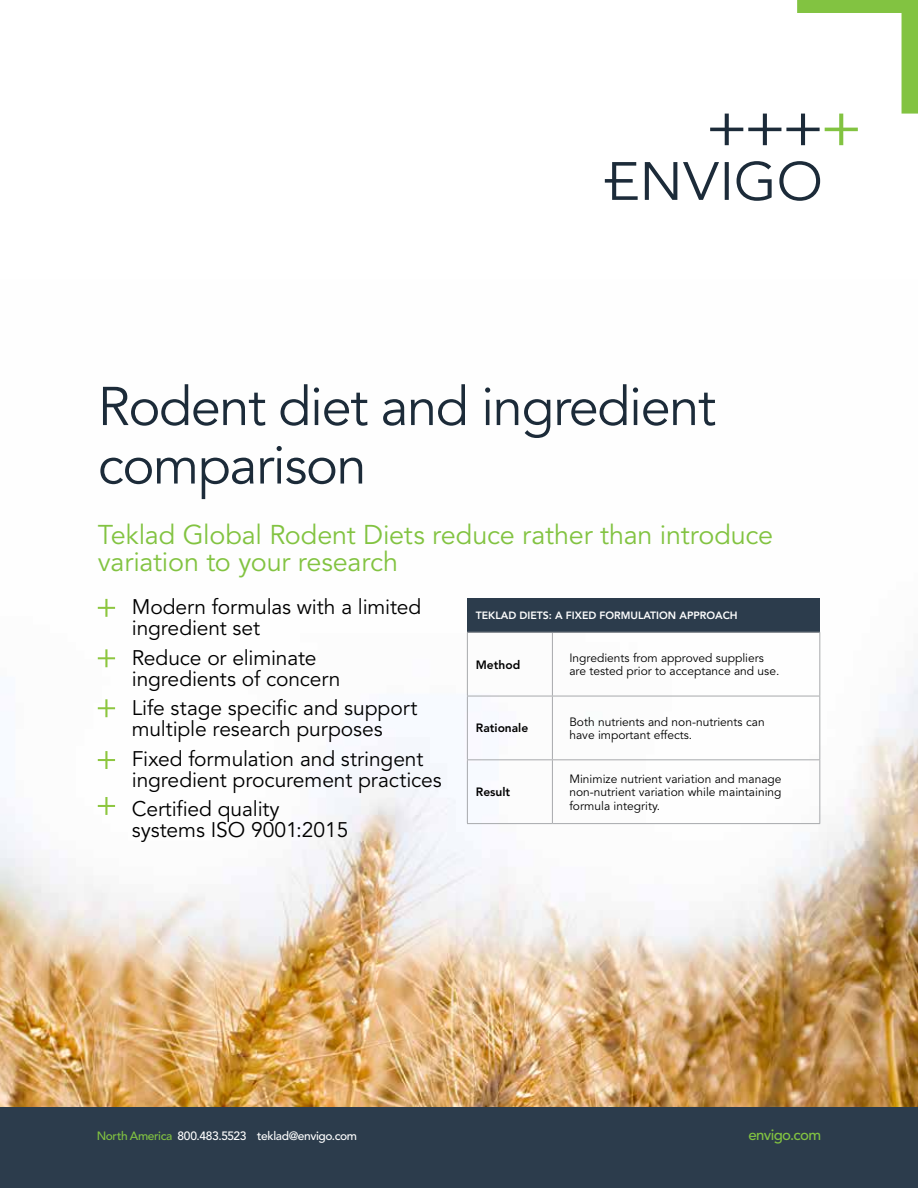
<style>
.page{position:relative;width:918px;height:1188px;background:#fff}
.page>*{position:absolute;margin:0;border:0;box-sizing:border-box;transform-origin:0 0}
.t1{font:54px/58.5px "Avenir LT Std";letter-spacing:-.025em;color:#1c2b39}
.t2{font:27px/27px "Avenir LT Std";letter-spacing:-.01em;color:#82c341}
.t3{font:21px/21px "Avenir LT Std";letter-spacing:-.005em;color:#000}
.t4{font:500 15px "Avenir LT Std";letter-spacing:-.04em;color:#82c341}
.t5{font:12px/13.5px "Avenir LT Std";color:#000}
.t6{font:500 12px "Avenir LT Std";letter-spacing:-.03em;color:#fff}
.t7{font:800 12px "Avenir LT Std";color:#000}
.t8{font:800 10.5px "Avenir LT Std";color:#fff}
.s1{color:#82c341}
</style>
<div class="page">
<img style="left:0;top:598px;width:918px;height:510px">
<svg style="left:605px;top:162px;width:33px;height:38px"></svg>
<svg style="left:645px;top:162px;width:32px;height:38px"></svg>
<svg style="left:683px;top:162px;width:36px;height:38px"></svg>
<svg style="left:725px;top:162px;width:4px;height:38px"></svg>
<svg style="left:737px;top:161px;width:35px;height:40px"></svg>
<svg style="left:779px;top:161px;width:41px;height:40px"></svg>
<svg style="left:710px;top:0;width:208px;height:145px"></svg>
<div style="left:0;top:1108px;width:918px;height:80px;background:#2c3c4c"></div>
<div style="left:467px;top:598px;width:353px;height:34px;background:#2c3c4c"></div>
<hr style="left:467px;top:632px;width:85px;height:1px;background:#a7a9ac">
<hr style="left:467px;top:633px;width:1px;height:63px;background:#a7a9ac">
<hr style="left:552px;top:632px;width:268px;height:1px;background:#a7a9ac">
<hr style="left:552px;top:633px;width:1px;height:63px;background:#a7a9ac">
<hr style="left:819px;top:633px;width:1px;height:63px;background:#a7a9ac">
<hr style="left:467px;top:696px;width:85px;height:1px;background:#a7a9ac">
<hr style="left:467px;top:696px;width:1px;height:63px;background:#a7a9ac">
<hr style="left:552px;top:696px;width:268px;height:1px;background:#a7a9ac">
<hr style="left:552px;top:696px;width:1px;height:63px;background:#a7a9ac">
<hr style="left:819px;top:696px;width:1px;height:63px;background:#a7a9ac">
<hr style="left:467px;top:759px;width:85px;height:1px;background:#a7a9ac">
<hr style="left:467px;top:760px;width:1px;height:63px;background:#a7a9ac">
<hr style="left:552px;top:759px;width:268px;height:1px;background:#a7a9ac">
<hr style="left:552px;top:760px;width:1px;height:63px;background:#a7a9ac">
<hr style="left:819px;top:760px;width:1px;height:63px;background:#a7a9ac">
<hr style="left:467px;top:823px;width:85px;height:1px;background:#a7a9ac">
<hr style="left:552px;top:823px;width:268px;height:1px;background:#a7a9ac">
<svg style="left:98px;top:599px;width:17px;height:18px"></svg>
<svg style="left:98px;top:649px;width:17px;height:18px"></svg>
<svg style="left:98px;top:699px;width:17px;height:18px"></svg>
<svg style="left:98px;top:751px;width:17px;height:18px"></svg>
<svg style="left:98px;top:797px;width:17px;height:18px"></svg>
<h1 class="t1" style="left:98px;top:379px;width:620px">Rodent diet and ingredient comparison</h1>
<p class="t2" style="left:98px;top:522px;width:677px">Teklad Global Rodent Diets reduce rather than introduce variation to your research</p>
<p class="t3" style="left:132px;top:597px;width:291px">Modern formulas with a limited ingredient set</p>
<p class="t3" style="left:132px;top:647px;width:210px">Reduce or eliminate ingredients of concern</p>
<p class="t3" style="left:132px;top:698px;width:287px">Life stage specific and support multiple research purposes</p>
<p class="t3" style="left:132px;top:749px;width:311px">Fixed formulation and stringent ingredient procurement practices</p>
<p class="t3" style="left:132px;top:799px;width:218px">Certified quality systems ISO 9001:2015</p>
<p class="t8" style="left:476px;top:609px;width:263px">TEKLAD DIETS: A FIXED FORMULATION APPROACH</p>
<p class="t7" style="left:476px;top:657px;width:46px">Method</p>
<p class="t5" style="left:569px;top:651px;width:211px">Ingredients from approved suppliers are tested prior to acceptance and use.</p>
<p class="t7" style="left:476px;top:721px;width:54px">Rationale</p>
<p class="t5" style="left:569px;top:715px;width:197px">Both nutrients and non-nutrients can have important effects.</p>
<p class="t7" style="left:476px;top:785px;width:36px">Result</p>
<p class="t5" style="left:569px;top:772px;width:214px;text-align:justify">Minimize nutrient variation and manage non-nutrient variation while maintaining formula integrity.</p>
<p class="t6" style="left:97px;top:1129px;width:262px"><span class="s1">North America</span> 800.483.5523 teklad@envigo.com</p>
<p class="t4" style="left:748px;top:1126px;width:74px">envigo.com</p>
</div>
